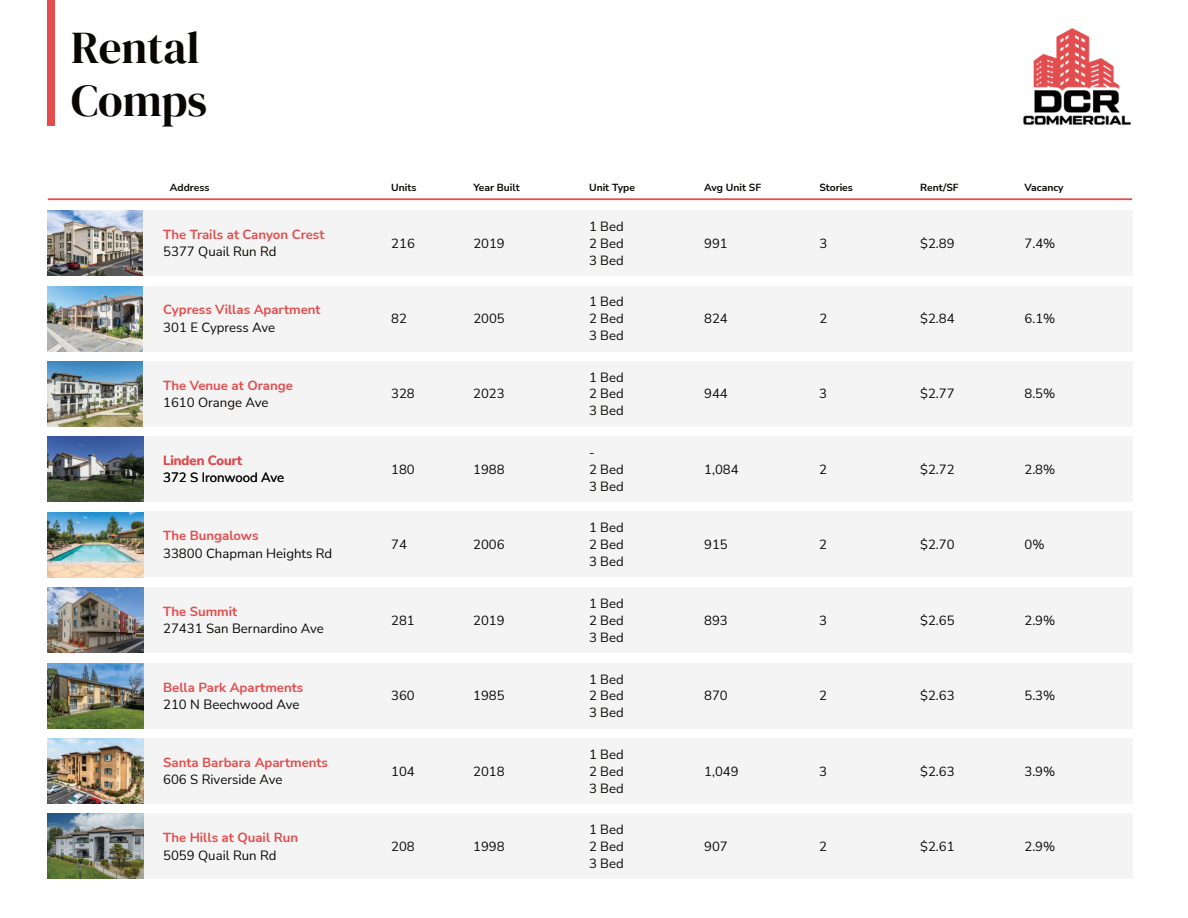
<style>
.page{position:relative;width:1188px;height:918px;background:#fff}
.page>*{position:absolute;margin:0;border:0;box-sizing:border-box;transform-origin:0 0}
.t1{font:45px/52.5px "DM Serif Display";color:#080704}
.t2{font:700 13.2px "Nunito Sans";color:#e44c4d}
.t3{font:13.2px "Nunito Sans";color:#080704}
.t4{font:13.05px/16.8px "Nunito Sans";color:#080704;text-align:justify}
.t5{font:700 10.35px "Nunito Sans";color:#080704}
</style>
<div class="page">
<img style="left:1023px;top:28px;width:108px;height:97px">
<div style="left:48px;top:0;width:7px;height:126px;background:#e44c4d"></div>
<img style="left:48px;top:211px;width:95px;height:65px">
<div style="left:143px;top:211px;width:989px;height:65px;background:#f5f4f4"></div>
<img style="left:48px;top:286px;width:95px;height:65px">
<img style="left:48px;top:362px;width:95px;height:65px">
<div style="left:143px;top:286px;width:989px;height:65px;background:#f5f4f4"></div>
<div style="left:143px;top:362px;width:989px;height:65px;background:#f5f4f4"></div>
<div style="left:143px;top:437px;width:989px;height:65px;background:#f5f4f4"></div>
<div style="left:143px;top:512px;width:989px;height:65px;background:#f5f4f4"></div>
<div style="left:143px;top:588px;width:989px;height:65px;background:#f5f4f4"></div>
<div style="left:143px;top:663px;width:989px;height:65px;background:#f5f4f4"></div>
<div style="left:143px;top:738px;width:989px;height:66px;background:#f5f4f4"></div>
<div style="left:143px;top:814px;width:989px;height:65px;background:#f5f4f4"></div>
<hr style="left:48px;top:198px;width:1084px;height:2px;background:#e44c4d">
<img style="left:48px;top:437px;width:95px;height:65px">
<img style="left:48px;top:588px;width:95px;height:65px">
<img style="left:48px;top:512px;width:95px;height:65px">
<img style="left:48px;top:814px;width:95px;height:65px">
<img style="left:48px;top:738px;width:95px;height:65px">
<img style="left:48px;top:663px;width:95px;height:65px">
<h1 class="t1" style="left:71px;top:21px;width:137px">Rental<br>Comps</h1>
<p class="t5" style="left:170px;top:181px;width:41px">Address</p>
<p class="t2" style="left:163px;top:226px;width:163px">The Trails at Canyon Crest</p>
<p class="t3" style="left:163px;top:243px;width:115px">5377 Quail Run Rd</p>
<p class="t2" style="left:163px;top:301px;width:159px">Cypress Villas Apartment</p>
<p class="t3" style="left:163px;top:318px;width:113px">301 E Cypress Ave</p>
<p class="t2" style="left:163px;top:376px;width:131px">The Venue at Orange</p>
<p class="t3" style="left:163px;top:394px;width:107px">1610 Orange Ave</p>
<p class="t2" style="left:163px;top:452px;width:81px">Linden Court</p>
<p class="t3" style="left:163px;top:469px;width:123px">372 S Ironwood Ave</p>
<p class="t2" style="left:163px;top:527px;width:97px">The Bungalows</p>
<p class="t3" style="left:163px;top:544px;width:171px">33800 Chapman Heights Rd</p>
<p class="t2" style="left:163px;top:603px;width:76px">The Summit</p>
<p class="t3" style="left:163px;top:620px;width:162px">27431 San Bernardino Ave</p>
<p class="t2" style="left:163px;top:678px;width:142px">Bella Park Apartments</p>
<p class="t3" style="left:163px;top:696px;width:138px">210 N Beechwood Ave</p>
<p class="t2" style="left:163px;top:754px;width:166px">Santa Barbara Apartments</p>
<p class="t3" style="left:163px;top:771px;width:121px">606 S Riverside Ave</p>
<p class="t2" style="left:163px;top:829px;width:136px">The Hills at Quail Run</p>
<p class="t3" style="left:163px;top:846px;width:115px">5059 Quail Run Rd</p>
<p class="t5" style="left:391px;top:181px;width:27px">Units</p>
<p class="t4" style="left:391px;top:235px;width:25px">216</p>
<p class="t5" style="left:473px;top:181px;width:48px">Year Built</p>
<p class="t4" style="left:473px;top:235px;width:33px">2019</p>
<p class="t5" style="left:589px;top:181px;width:47px">Unit Type</p>
<p class="t4" style="left:589px;top:218px;width:36px">1 Bed 2 Bed 3 Bed</p>
<p class="t5" style="left:704px;top:181px;width:58px">Avg Unit SF</p>
<p class="t4" style="left:704px;top:235px;width:25px">991</p>
<p class="t5" style="left:819px;top:181px;width:35px">Stories</p>
<p class="t4" style="left:819px;top:235px;width:9px">3</p>
<p class="t5" style="left:920px;top:181px;width:40px">Rent/SF</p>
<p class="t4" style="left:920px;top:235px;width:36px">$2.89</p>
<p class="t5" style="left:1025px;top:181px;width:41px">Vacancy</p>
<p class="t4" style="left:1025px;top:235px;width:32px">7.4%</p>
<p class="t4" style="left:391px;top:310px;width:17px">82</p>
<p class="t4" style="left:473px;top:310px;width:33px">2005</p>
<p class="t4" style="left:589px;top:294px;width:36px">1 Bed 2 Bed 3 Bed</p>
<p class="t4" style="left:704px;top:310px;width:25px">824</p>
<p class="t4" style="left:819px;top:310px;width:9px">2</p>
<p class="t4" style="left:920px;top:310px;width:36px">$2.84</p>
<p class="t4" style="left:1025px;top:310px;width:32px">6.1%</p>
<p class="t4" style="left:391px;top:386px;width:25px">328</p>
<p class="t4" style="left:473px;top:386px;width:33px">2023</p>
<p class="t4" style="left:589px;top:369px;width:36px">1 Bed 2 Bed 3 Bed</p>
<p class="t4" style="left:704px;top:386px;width:25px">944</p>
<p class="t4" style="left:819px;top:386px;width:9px">3</p>
<p class="t4" style="left:920px;top:386px;width:36px">$2.77</p>
<p class="t4" style="left:1024px;top:386px;width:32px">8.5%</p>
<p class="t4" style="left:391px;top:461px;width:25px">180</p>
<p class="t4" style="left:473px;top:461px;width:33px">1988</p>
<p class="t4" style="left:589px;top:444px;width:36px;text-align:left">-<br>2 Bed<br>3 Bed</p>
<p class="t4" style="left:704px;top:461px;width:36px">1,084</p>
<p class="t4" style="left:819px;top:461px;width:9px">2</p>
<p class="t4" style="left:920px;top:461px;width:36px">$2.72</p>
<p class="t4" style="left:1024px;top:461px;width:32px">2.8%</p>
<p class="t4" style="left:391px;top:536px;width:17px">74</p>
<p class="t4" style="left:473px;top:536px;width:33px">2006</p>
<p class="t4" style="left:589px;top:520px;width:36px">1 Bed 2 Bed 3 Bed</p>
<p class="t4" style="left:704px;top:536px;width:25px">915</p>
<p class="t4" style="left:819px;top:536px;width:9px">2</p>
<p class="t4" style="left:920px;top:536px;width:36px">$2.70</p>
<p class="t4" style="left:1024px;top:536px;width:22px">0%</p>
<p class="t4" style="left:391px;top:612px;width:25px">281</p>
<p class="t4" style="left:473px;top:612px;width:33px">2019</p>
<p class="t4" style="left:589px;top:596px;width:36px">1 Bed 2 Bed 3 Bed</p>
<p class="t4" style="left:704px;top:612px;width:25px">893</p>
<p class="t4" style="left:819px;top:612px;width:9px">3</p>
<p class="t4" style="left:920px;top:612px;width:36px">$2.65</p>
<p class="t4" style="left:1024px;top:612px;width:32px">2.9%</p>
<p class="t4" style="left:391px;top:688px;width:25px">360</p>
<p class="t4" style="left:473px;top:688px;width:33px">1985</p>
<p class="t4" style="left:589px;top:671px;width:36px">1 Bed 2 Bed 3 Bed</p>
<p class="t4" style="left:704px;top:688px;width:25px">870</p>
<p class="t4" style="left:819px;top:688px;width:9px">2</p>
<p class="t4" style="left:920px;top:688px;width:36px">$2.63</p>
<p class="t4" style="left:1024px;top:688px;width:32px">5.3%</p>
<p class="t4" style="left:391px;top:763px;width:25px">104</p>
<p class="t4" style="left:473px;top:763px;width:33px">2018</p>
<p class="t4" style="left:589px;top:746px;width:36px">1 Bed 2 Bed 3 Bed</p>
<p class="t4" style="left:704px;top:763px;width:36px">1,049</p>
<p class="t4" style="left:819px;top:763px;width:9px">3</p>
<p class="t4" style="left:920px;top:763px;width:36px">$2.63</p>
<p class="t4" style="left:1024px;top:763px;width:32px">3.9%</p>
<p class="t4" style="left:391px;top:838px;width:25px">208</p>
<p class="t4" style="left:473px;top:838px;width:33px">1998</p>
<p class="t4" style="left:589px;top:822px;width:36px">1 Bed 2 Bed 3 Bed</p>
<p class="t4" style="left:704px;top:838px;width:25px">907</p>
<p class="t4" style="left:819px;top:838px;width:9px">2</p>
<p class="t4" style="left:920px;top:838px;width:36px">$2.61</p>
<p class="t4" style="left:1024px;top:838px;width:32px">2.9%</p>
</div>
